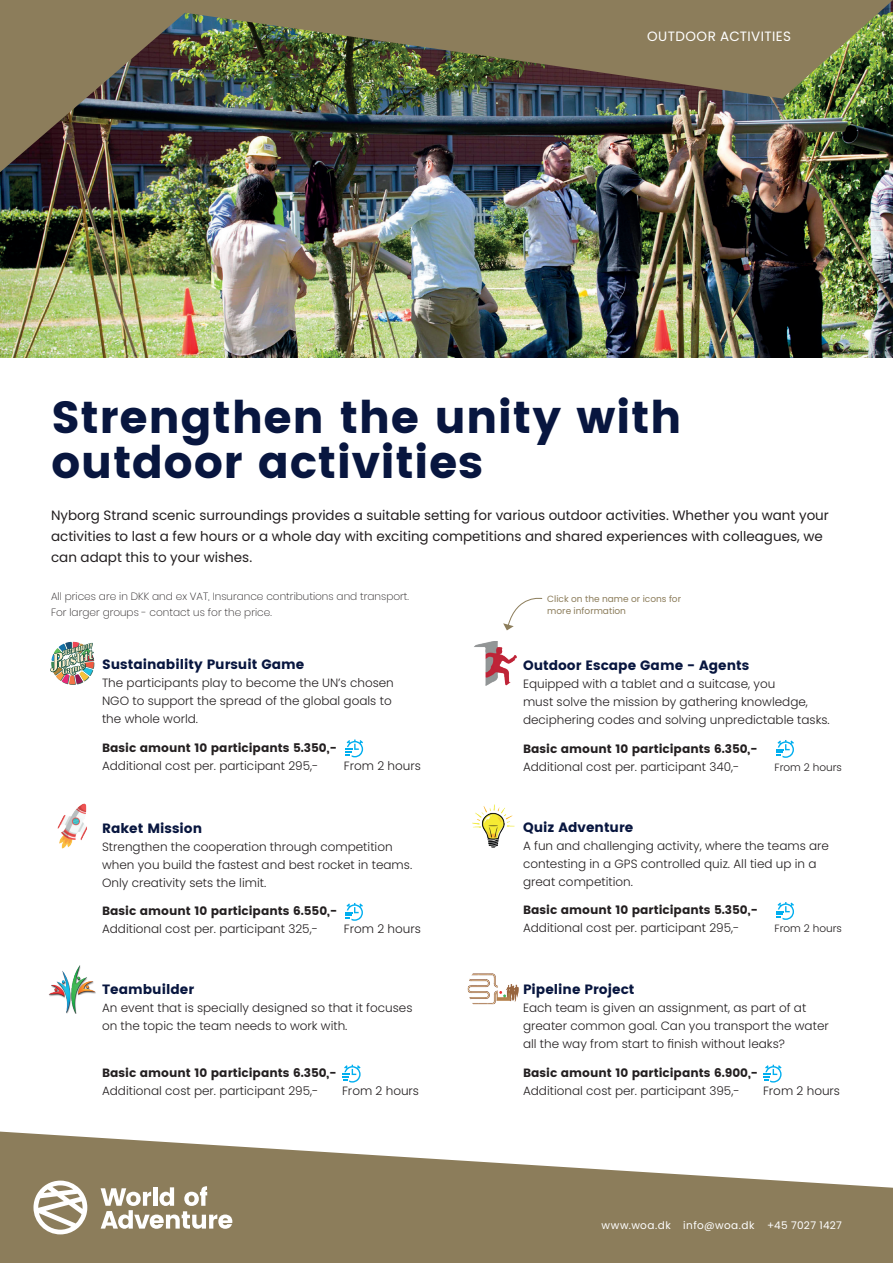
<style>
.page{position:relative;width:893px;height:1263px;background:#fff}
.page>*{position:absolute;margin:0;border:0;box-sizing:border-box;transform-origin:0 0}
.t1{font:45px/45px "Poppins";letter-spacing:.01em;color:#08163f}
.t2{font:13.5px/21px "Poppins";color:#231f20}
.t3{font:13.5px "Poppins";color:#08163f}
.t4{font:13.5px "Poppins";letter-spacing:.025em;color:#fff}
.t5{font:300 12px/18px "Poppins";color:#231f20}
.t6{font:12px "Poppins";color:#231f20}
.t7{font:200 10.5px/16.5px "Poppins";color:#231f20}
.t8{font:10.5px "Poppins";letter-spacing:.035em;color:#fff}
.t9{font:300 10.5px "Poppins";color:#231f20}
.t10{font:9px/12px "Poppins";color:#8c7d5b}
</style>
<div class="page">
<img style="left:0;top:172px;width:893px;height:185px">
<svg style="left:0;top:1131px;width:893px;height:132px;fill:#8c7d5b"></svg>
<svg style="left:101px;top:1186px;width:131px;height:43px"></svg>
<svg style="left:33px;top:1180px;width:54px;height:54px"></svg>
<img style="left:0;top:0;width:893px;height:172px">
<svg style="left:503px;top:597px;width:40px;height:33px"></svg>
<img style="left:58px;top:804px;width:29px;height:44px">
<svg style="left:345px;top:903px;width:18px;height:18px"></svg>
<img style="left:474px;top:641px;width:43px;height:45px">
<svg style="left:776px;top:740px;width:18px;height:18px"></svg>
<img style="left:468px;top:973px;width:51px;height:31px">
<svg style="left:764px;top:1065px;width:18px;height:17px"></svg>
<img style="left:472px;top:804px;width:43px;height:44px">
<svg style="left:776px;top:902px;width:18px;height:18px"></svg>
<img style="left:47px;top:963px;width:51px;height:51px;border-radius:26px">
<svg style="left:343px;top:1065px;width:18px;height:17px"></svg>
<svg style="left:50px;top:642px;width:44px;height:43px"></svg>
<svg style="left:345px;top:739px;width:18px;height:18px"></svg>
<p class="t4" style="left:647px;top:29px;width:145px">OUTDOOR ACTIVITIES</p>
<h1 class="t1" style="left:51px;top:395px;width:632px">Strengthen the unity with outdoor activities</h1>
<p class="t2" style="left:51px;top:505px;width:779px">Nyborg Strand scenic surroundings provides a suitable setting for various outdoor activities. Whether you want your activities to last a few hours or a whole day with exciting competitions and shared experiences with colleagues, we can adapt this to your wishes.</p>
<p class="t7" style="left:51px;top:588px;width:359px">All prices are in DKK and ex VAT, Insurance contributions and transport.<br>For larger groups - contact us for the price.</p>
<p class="t10" style="left:547px;top:593px;width:135px">Click on the name or icons for more information</p>
<p class="t3" style="left:102px;top:656px;width:204px">Sustainability Pursuit Game</p>
<p class="t5" style="left:102px;top:674px;width:293px">The participants play to become the UN’s chosen<br>NGO to support the spread of the global goals to the whole world.</p>
<p class="t6" style="left:102px;top:740px;width:236px">Basic amount 10 participants 5.350,-</p>
<p class="t5" style="left:102px;top:756px;width:218px">Additional cost per. participant 295,-</p>
<p class="t5" style="left:344px;top:756px;width:79px">From 2 hours</p>
<p class="t3" style="left:102px;top:820px;width:102px">Raket Mission</p>
<p class="t5" style="left:102px;top:837px;width:312px">Strengthen the cooperation through competition when you build the fastest and best rocket in teams.<br>Only creativity sets the limit.</p>
<p class="t6" style="left:102px;top:904px;width:236px">Basic amount 10 participants 6.550,-</p>
<p class="t5" style="left:102px;top:920px;width:217px">Additional cost per. participant 325,-</p>
<p class="t5" style="left:344px;top:920px;width:79px">From 2 hours</p>
<p class="t3" style="left:102px;top:982px;width:94px">Teambuilder</p>
<p class="t5" style="left:102px;top:999px;width:312px">An event that is specially designed so that it focuses on the topic the team needs to work with.</p>
<p class="t6" style="left:102px;top:1066px;width:236px">Basic amount 10 participants 6.350,-</p>
<p class="t5" style="left:102px;top:1082px;width:218px">Additional cost per. participant 295,-</p>
<p class="t5" style="left:342px;top:1082px;width:79px">From 2 hours</p>
<p class="t3" style="left:523px;top:657px;width:228px">Outdoor Escape Game - Agents</p>
<p class="t5" style="left:523px;top:675px;width:308px">Equipped with a tablet and a suitcase, you<br>must solve the mission by gathering knowledge, deciphering codes and solving unpredictable tasks.</p>
<p class="t6" style="left:523px;top:741px;width:236px">Basic amount 10 participants 6.350,-</p>
<p class="t5" style="left:523px;top:757px;width:218px">Additional cost per. participant 340,-</p>
<p class="t9" style="left:774px;top:761px;width:69px">From 2 hours</p>
<p class="t3" style="left:523px;top:819px;width:112px">Quiz Adventure</p>
<p class="t5" style="left:523px;top:836px;width:307px">A fun and challenging activity, where the teams are contesting in a GPS controlled quiz. All tied up in a great competition.</p>
<p class="t6" style="left:523px;top:903px;width:236px">Basic amount 10 participants 5.350,-</p>
<p class="t5" style="left:523px;top:919px;width:218px">Additional cost per. participant 295,-</p>
<p class="t9" style="left:774px;top:922px;width:69px">From 2 hours</p>
<p class="t3" style="left:523px;top:982px;width:113px">Pipeline Project</p>
<p class="t5" style="left:523px;top:999px;width:307px">Each team is given an assignment, as part of at greater common goal. Can you transport the water all the way from start to finish without leaks?</p>
<p class="t6" style="left:523px;top:1066px;width:236px">Basic amount 10 participants 6.900,-</p>
<p class="t5" style="left:523px;top:1082px;width:218px">Additional cost per. participant 395,-</p>
<p class="t5" style="left:763px;top:1082px;width:79px">From 2 hours</p>
<p class="t8" style="left:601px;top:1219px;width:242px">www.woa.dk info@woa.dk +45 7027 1427</p>
</div>
